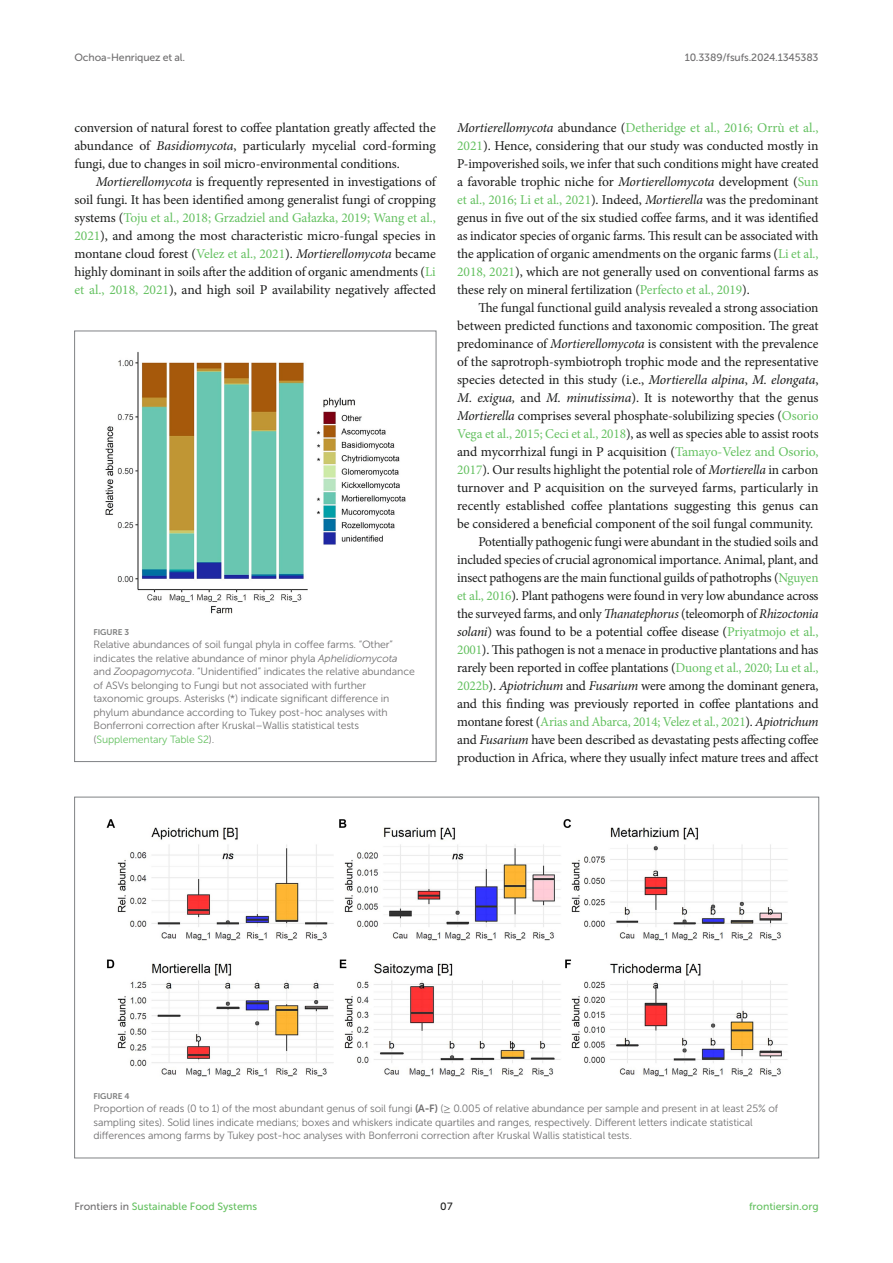
<style>
.page{position:relative;width:893px;height:1263px;background:#fff}
.page>*{position:absolute;margin:0;border:0;box-sizing:border-box;transform-origin:0 0}
.TEXT{font:13.5px/18px "Minion Pro";letter-spacing:-.01em;color:#1b1c1b;text-align:justify}
.FIG_LEG{font:10.5px/13.5px "Museo Sans 300";letter-spacing:-.01em;color:#706f70}
.t1{font:10.5px "Museo Sans 500";color:#65c161}
.t2{font:10.5px "Museo Sans 500";letter-spacing:-.015em;color:#706f70}
.t3{font:10.5px "Museo Sans 500";color:#1b1c1b}
.FIG_HD{font:8.25px "Museo Sans 700";letter-spacing:-.01em;color:#7e7f7f}
.s1{font-style:italic}
.s2{color:#65c161}
.s3{font-family:"Museo Sans 700"}
.s4{font-family:"STIX General"}
.s5{color:#706f70}
</style>
<div class="page">
<img style="left:105px;top:352px;width:301px;height:262px">
<div style="left:74px;top:331px;width:362px;height:431px;border:1px solid #808285"></div>
<img style="left:106px;top:819px;width:682px;height:258px">
<p class="t2" style="left:74px;top:51px;width:112px">Ochoa-Henriquez et al.</p>
<p class="t2" style="left:685px;top:51px;width:135px">10.3389/fsufs.2024.1345383</p>
<p class="TEXT" style="left:74px;top:119px;width:363px">conversion of natural forest to coffee plantation greatly affected the abundance of <span class="s1">Basidiomycota</span>, particularly mycelial cord-forming fungi, due to changes in soil micro-environmental conditions.</p>
<p class="TEXT" style="left:74px;top:173px;width:363px;text-indent:21px"><span class="s1">Mortierellomycota</span> is frequently represented in investigations of soil fungi. It has been identified among generalist fungi of cropping systems (<span class="s2">Toju et al., 2018; Grzadziel and Gałazka, 2019; Wang et al., 2021</span>), and among the most characteristic micro-fungal species in montane cloud forest (<span class="s2">Velez et al., 2021</span>). <span class="s1">Mortierellomycota</span> became highly dominant in soils after the addition of organic amendments (<span class="s2">Li et al., 2018, 2021</span>), and high soil P availability negatively affected</p>
<p class="FIG_HD" style="left:94px;top:627px;width:37px">FIGURE 3</p>
<p class="FIG_LEG" style="left:94px;top:638px;width:323px">Relative abundances of soil fungal phyla in coffee farms. “Other” indicates the relative abundance of minor phyla <span class="s1">Aphelidiomycota </span>and <span class="s1">Zoopagomycota</span>. “Unidentified” indicates the relative abundance of ASVs belonging to Fungi but not associated with further taxonomic groups. Asterisks (*) indicate significant difference in phylum abundance according to Tukey post-hoc analyses with Bonferroni correction after Kruskal–Wallis statistical tests (<span class="s2">Supplementary Table S2</span>).</p>
<p class="TEXT" style="left:457px;top:119px;width:363px"><span class="s1">Mortierellomycota</span> abundance (<span class="s2">Detheridge et al., 2016; Orrù et al., 2021</span>). Hence, considering that our study was conducted mostly in P-impoverished soils, we infer that such conditions might have created a favorable trophic niche for <span class="s1">Mortierellomycota</span> development (<span class="s2">Sun et al., 2016; Li et al., 2021</span>). Indeed, <span class="s1">Mortierella</span> was the predominant genus in five out of the six studied coffee farms, and it was identified as indicator species of organic farms. This result can be associated with the application of organic amendments on the organic farms (<span class="s2">Li et al., 2018, 2021</span>), which are not generally used on conventional farms as these rely on mineral fertilization (<span class="s2">Perfecto et al., 2019</span>).</p>
<p class="TEXT" style="left:457px;top:299px;width:363px;text-indent:21px">The fungal functional guild analysis revealed a strong association between predicted functions and taxonomic composition. The great predominance of <span class="s1">Mortierellomycota</span> is consistent with the prevalence of the saprotroph-symbiotroph trophic mode and the representative species detected in this study (i.e., <span class="s1">Mortierella alpina</span>, <span class="s1">M. elongata</span>, <span class="s1">M. exigua,</span> and <span class="s1">M. minutissima</span>). It is noteworthy that the genus <span class="s1">Mortierella</span> comprises several phosphate-solubilizing species (<span class="s2">Osorio Vega et al., 2015; Ceci et al., 2018</span>), as well as species able to assist roots and mycorrhizal fungi in P acquisition (<span class="s2">Tamayo-Velez and Osorio, 2017</span>). Our results highlight the potential role of <span class="s1">Mortierella</span> in carbon turnover and P acquisition on the surveyed farms, particularly in recently established coffee plantations suggesting this genus can be considered a beneficial component of the soil fungal community.</p>
<p class="TEXT" style="left:457px;top:533px;width:363px;text-indent:21px">Potentially pathogenic fungi were abundant in the studied soils and included species of crucial agronomical importance. Animal, plant, and insect pathogens are the main functional guilds of pathotrophs (<span class="s2">Nguyen et al., 2016</span>). Plant pathogens were found in very low abundance across the surveyed farms, and only <span class="s1">Thanatephorus</span> (teleomorph of <span class="s1">Rhizoctonia solani</span>) was found to be a potential coffee disease (<span class="s2">Priyatmojo et al., 2001</span>). This pathogen is not a menace in productive plantations and has rarely been reported in coffee plantations (<span class="s2">Duong et al., 2020; Lu et al., 2022b</span>). <span class="s1">Apiotrichum</span> and <span class="s1">Fusarium</span> were among the dominant genera, and this finding was previously reported in coffee plantations and montane forest (<span class="s2">Arias and Abarca, 2014; Velez et al., 2021</span>). <span class="s1">Apiotrichum </span>and <span class="s1">Fusarium</span> have been described as devastating pests affecting coffee production in Africa, where they usually infect mature trees and affect</p>
<p class="FIG_HD" style="left:94px;top:1091px;width:37px">FIGURE 4</p>
<p class="FIG_LEG" style="left:94px;top:1102px;width:686px">Proportion of reads (0 to 1) of the most abundant genus of soil fungi <span class="s3">(A-F)</span> (<span class="s4">≥</span> 0.005 of relative abundance per sample and present in at least 25% of sampling sites). Solid lines indicate medians; boxes and whiskers indicate quartiles and ranges, respectively. Different letters indicate statistical differences among farms by Tukey post-hoc analyses with Bonferroni correction after Kruskal Wallis statistical tests.</p>
<p class="t1" style="left:74px;top:1200px;width:184px"><span class="s5">Frontiers in</span> Sustainable Food Systems</p>
<p class="t3" style="left:440px;top:1200px;width:14px">07</p>
<p class="t1" style="left:749px;top:1200px;width:71px">frontiersin.org</p>
</div>
